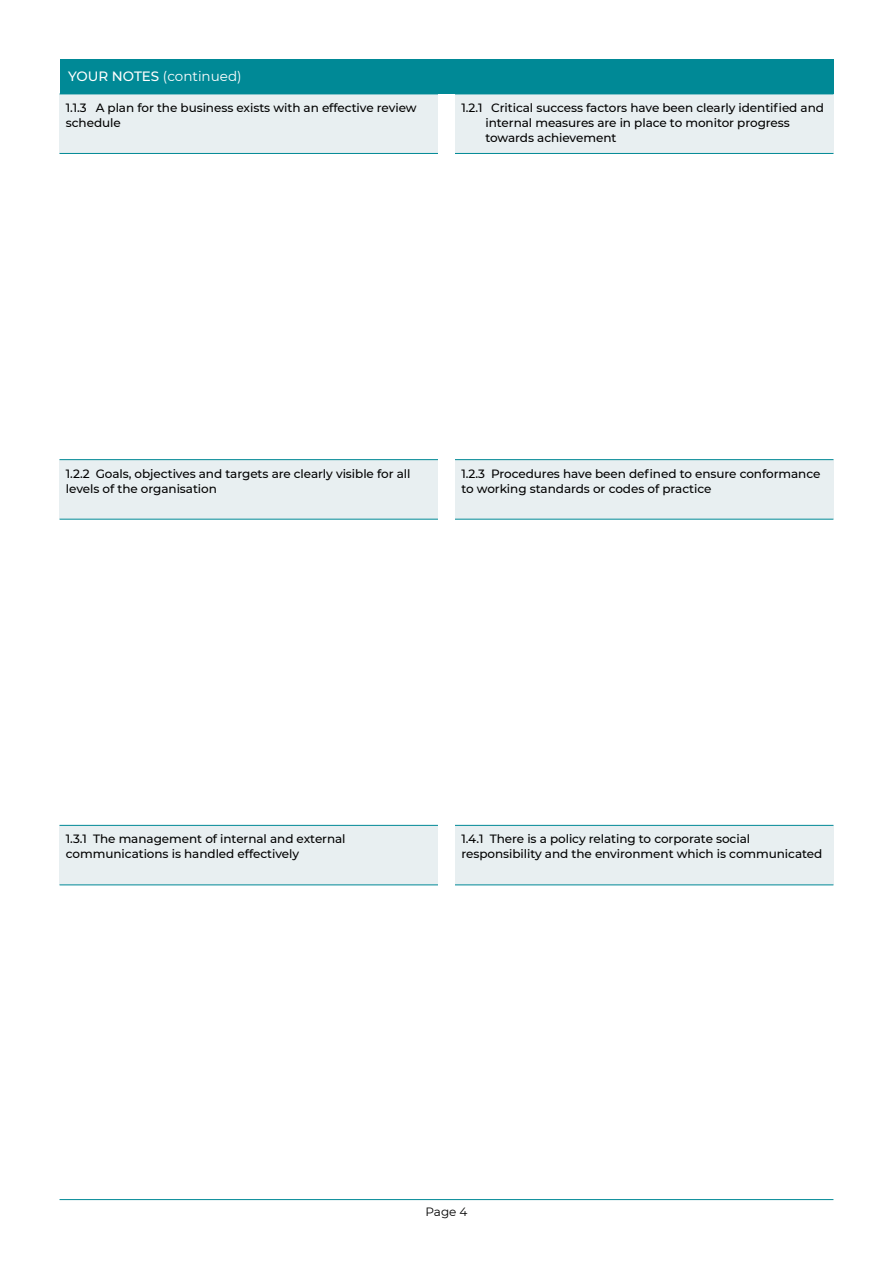
<style>
.page{position:relative;width:893px;height:1263px;background:#fff}
.page>*{position:absolute;margin:0;border:0;box-sizing:border-box;transform-origin:0 0}
.t1{font:13.5px "Montserrat";color:#fff}
.t2{font:500 12px/15px "Montserrat";letter-spacing:-.005em;color:#000}
.t3{font:12px "Montserrat";color:#000}
.s1{font-weight:500}
</style>
<div class="page">
<hr style="left:60px;top:1199px;width:773px;height:1px;background:#008996">
<div style="left:60px;top:60px;width:773px;height:34px;background:#008996"></div>
<div style="left:60px;top:94px;width:378px;height:59px;background:#e8eff1"></div>
<hr style="left:60px;top:94px;width:378px;height:1px;background:#008996">
<hr style="left:60px;top:153px;width:378px;height:1px;background:#008996">
<div style="left:60px;top:460px;width:378px;height:59px;background:#e8eff1"></div>
<hr style="left:60px;top:459px;width:378px;height:1px;background:#008996">
<hr style="left:60px;top:519px;width:378px;height:1px;background:#008996">
<div style="left:455px;top:94px;width:378px;height:59px;background:#e8eff1"></div>
<hr style="left:455px;top:94px;width:378px;height:1px;background:#008996">
<hr style="left:455px;top:153px;width:378px;height:1px;background:#008996">
<div style="left:455px;top:460px;width:378px;height:59px;background:#e8eff1"></div>
<hr style="left:455px;top:459px;width:378px;height:1px;background:#008996">
<hr style="left:455px;top:519px;width:378px;height:1px;background:#008996">
<div style="left:60px;top:825px;width:378px;height:60px;background:#e8eff1"></div>
<hr style="left:60px;top:825px;width:378px;height:1px;background:#008996">
<hr style="left:60px;top:884px;width:378px;height:1px;background:#008996">
<div style="left:455px;top:825px;width:378px;height:60px;background:#e8eff1"></div>
<hr style="left:455px;top:825px;width:378px;height:1px;background:#008996">
<hr style="left:455px;top:884px;width:378px;height:1px;background:#008996">
<p class="t1" style="left:68px;top:67px;width:175px"><span class="s1">YOUR NOTES</span> (continued)</p>
<p class="t2" style="left:66px;top:100px;width:352px">1.1.3 A plan for the business exists with an effective review schedule</p>
<p class="t2" style="left:486px;top:100px;width:340px;text-indent:-24px">1.2.1 Critical success factors have been clearly identified and internal measures are in place to monitor progress towards achievement</p>
<p class="t2" style="left:66px;top:465px;width:346px">1.2.2 Goals, objectives and targets are clearly visible for all levels of the organisation</p>
<p class="t2" style="left:461px;top:465px;width:361px">1.2.3 Procedures have been defined to ensure conformance to working standards or codes of practice</p>
<p class="t2" style="left:66px;top:831px;width:281px">1.3.1 The management of internal and external communications is handled effectively</p>
<p class="t2" style="left:461px;top:831px;width:362px">1.4.1 There is a policy relating to corporate social responsibility and the environment which is communicated</p>
<p class="t3" style="left:426px;top:1204px;width:43px">Page 4</p>
</div>
